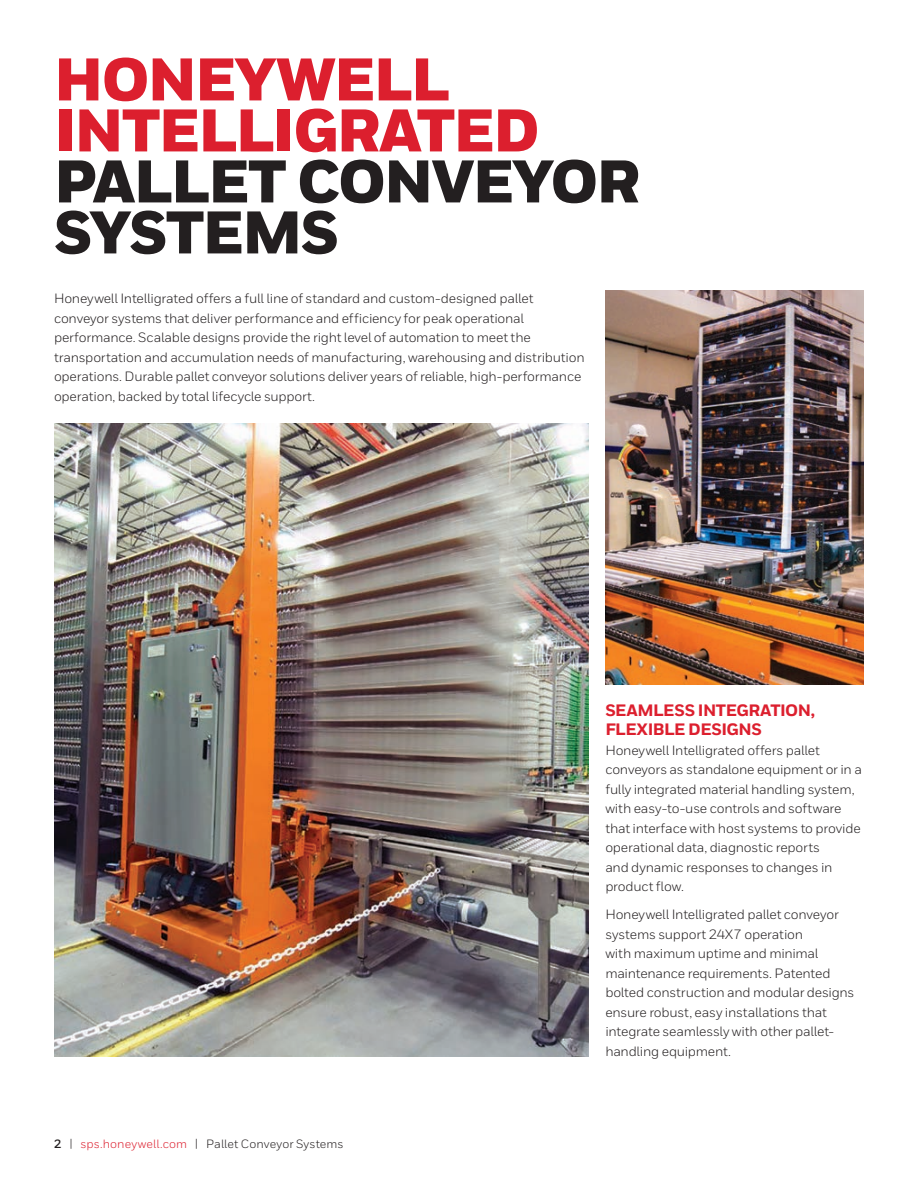
<style>
.page{position:relative;width:918px;height:1188px;background:#fff}
.page>*{position:absolute;margin:0;border:0;box-sizing:border-box;transform-origin:0 0}
._06_Inside__Heading{font:900 60px/51px "Honeywell Sans";letter-spacing:-.03em;color:#dc1f2e}
._09_Inside__Body_Hea{font:800 16.5px/19.5px "Honeywell Sans";letter-spacing:-.03em;color:#dc1f2e}
._10_Inside__Body_Tex{font:13.5px/19.5px "Honeywell Sans";letter-spacing:-.015em;color:#231f20}
.t1{font:12px "Honeywell Sans";letter-spacing:.005em;color:#231f20}
.s1{color:#231f20}
.s2{font-weight:700}
.s3{color:#dc1f2e}
</style>
<div class="page">
<img style="left:54px;top:423px;width:534px;height:633px">
<img style="left:605px;top:291px;width:259px;height:394px">
<p class="_06_Inside__Heading" style="left:54px;top:57px;width:588px">HONEYWELL<br>INTELLIGRATED<br><span class="s1">PALLET CONVEYOR<br>SYSTEMS</span></p>
<p class="_10_Inside__Body_Tex" style="left:54px;top:289px;width:532px">Honeywell Intelligrated offers a full line of standard and custom-designed pallet conveyor systems that deliver performance and efficiency for peak operational performance. Scalable designs provide the right level of automation to meet the transportation and accumulation needs of manufacturing, warehousing and distribution operations. Durable pallet conveyor solutions deliver years of reliable, high-performance operation, backed by total lifecycle support.</p>
<p class="t1" style="left:54px;top:1136px;width:291px"><span class="s2">2</span> | <span class="s3">sps.honeywell.com</span> | Pallet Conveyor Systems</p>
<p class="_09_Inside__Body_Hea" style="left:605px;top:701px;width:211px">SEAMLESS INTEGRATION,<br>FLEXIBLE DESIGNS</p>
<p class="_10_Inside__Body_Tex" style="left:605px;top:740px;width:258px">Honeywell Intelligrated offers pallet conveyors as standalone equipment or in a fully integrated material handling system, with easy-to-use controls and software that interface with host systems to provide operational data, diagnostic reports<br>and dynamic responses to changes in product flow.</p>
<p class="_10_Inside__Body_Tex" style="left:605px;top:905px;width:251px">Honeywell Intelligrated pallet conveyor systems support 24X7 operation<br>with maximum uptime and minimal maintenance requirements. Patented bolted construction and modular designs ensure robust, easy installations that integrate seamlessly with other pallet&shy;handling equipment.</p>
</div>
